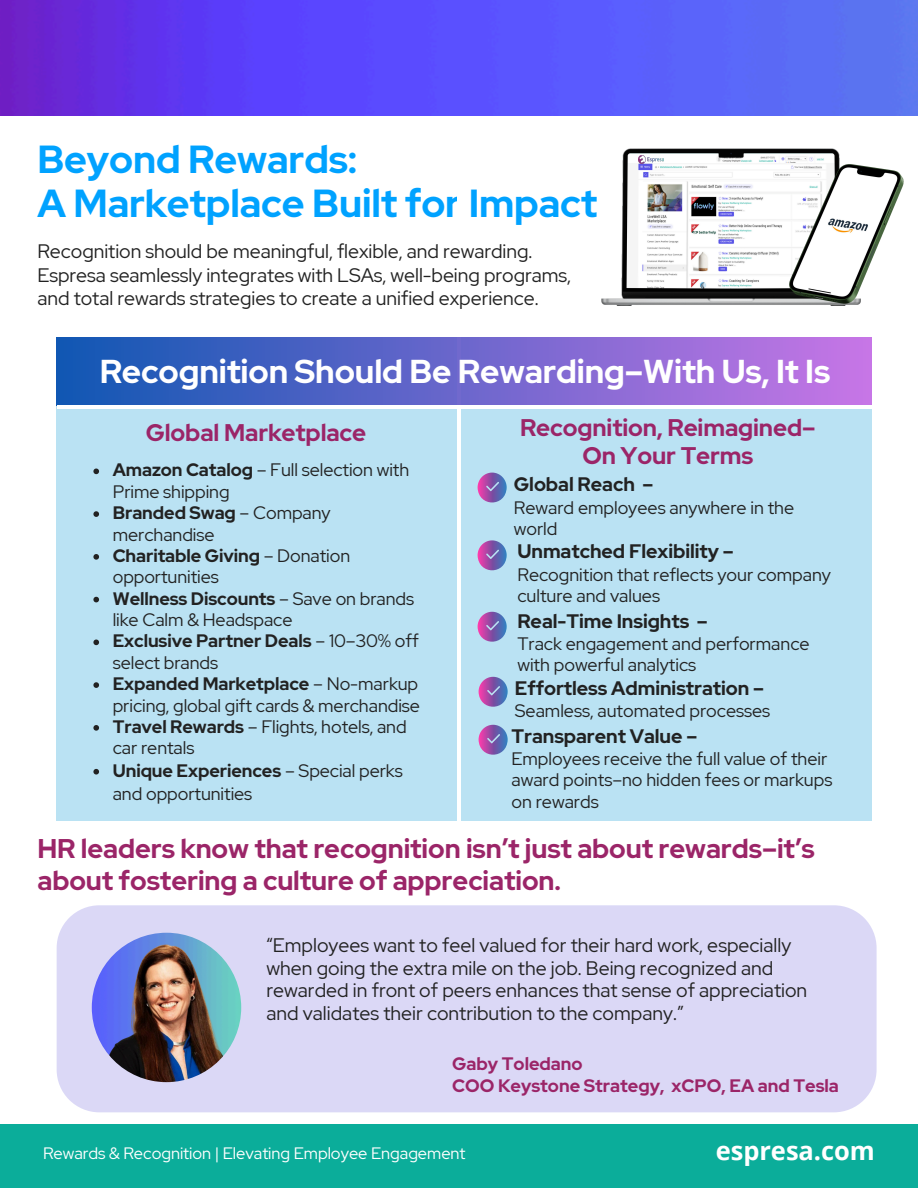
<style>
.page{position:relative;width:918px;height:1188px;background:#fff}
.page>*{position:absolute;margin:0;border:0;box-sizing:border-box;transform-origin:0 0}
.t1{font:700 39px "Red Hat Display";letter-spacing:-.005em;color:#00a2ff}
.t2{font:700 33px "Red Hat Display";letter-spacing:-.005em;color:#fff}
.t3{font:700 27px/32.7px "Red Hat Display";color:#9b2568}
.t4{font:700 25.5px "Open Sans";color:#fff}
.t5{font:700 24px/28.2px "Red Hat Display";letter-spacing:-.005em;color:#9b2568;text-align:center}
.t6{font:19.5px/22.5px "Red Hat Display";color:#222}
.t7{font:700 19.5px "Red Hat Display";color:#222}
.t8{font:18px/21.3px "Red Hat Display";color:#222}
.t9{font:700 18px/21.3px "Red Hat Display";color:#9b2568}
.t10{font:16.5px "Red Hat Display";color:#fff}
.s1{font-weight:700}
</style>
<div class="page">
<div style="left:0;top:1124px;width:918px;height:64px;background:#0bad9a"></div>
<img style="left:602px;top:148px;width:244px;height:158px">
<img style="left:788px;top:163px;width:116px;height:142px">
<div style="left:57px;top:338px;width:815px;height:483px;background:#bae2f3"></div>
<hr style="left:457px;top:11px;width:4px;height:815px;background:#fff">
<div style="left:57px;top:338px;width:815px;height:67px;background:linear-gradient(to right,#1057b3,#c876e6)"></div>
<hr style="left:57px;top:406px;width:816px;height:3px;background:#fff">
<svg style="left:93px;top:469px;width:6px;height:5px"></svg>
<svg style="left:93px;top:511px;width:6px;height:6px"></svg>
<svg style="left:93px;top:554px;width:6px;height:6px"></svg>
<svg style="left:93px;top:597px;width:6px;height:5px"></svg>
<svg style="left:93px;top:640px;width:6px;height:5px"></svg>
<svg style="left:93px;top:682px;width:6px;height:6px"></svg>
<svg style="left:93px;top:725px;width:6px;height:6px"></svg>
<svg style="left:93px;top:769px;width:6px;height:6px"></svg>
<svg style="left:478px;top:540px;width:29px;height:31px"></svg>
<svg style="left:478px;top:473px;width:29px;height:30px"></svg>
<svg style="left:478px;top:612px;width:29px;height:30px"></svg>
<svg style="left:479px;top:677px;width:29px;height:30px"></svg>
<svg style="left:479px;top:725px;width:29px;height:30px"></svg>
<img style="left:0;top:0;width:918px;height:116px">
<div style="left:57px;top:905px;width:820px;height:207px;background:#dbd8f6"></div>
<img style="left:92px;top:933px;width:149px;height:149px;border-radius:50%">
<div style="left:639px;top:154px;width:77px;height:8px;background:#fff"></div>
<img style="left:639px;top:156px;width:24px;height:8px">
<p class="t1" style="left:37px;top:133px;width:321px">Beyond Rewards:</p>
<p class="t1" style="left:37px;top:177px;width:561px">A Marketplace Built for Impact</p>
<p class="t6" style="left:37px;top:239px;width:535px;line-height:23.7px">Recognition should be meaningful, flexible, and rewarding.<br>Espresa seamlessly integrates with LSAs, well-being programs, and total rewards strategies to create a unified experience.</p>
<p class="t2" style="left:100px;top:350px;width:732px">Recognition Should Be Rewarding–With Us, It Is</p>
<p class="t5" style="left:146px;top:418px;width:222px">Global Marketplace</p>
<p class="t8" style="left:113px;top:459px;width:298px"><span class="s1">Amazon Catalog</span> – Full selection with<br>Prime shipping</p>
<p class="t8" style="left:113px;top:502px;width:220px"><span class="s1">Branded Swag</span> – Company merchandise</p>
<p class="t8" style="left:113px;top:545px;width:239px"><span class="s1">Charitable Giving</span> – Donation opportunities</p>
<p class="t8" style="left:113px;top:588px;width:303px"><span class="s1">Wellness Discounts</span> – Save on brands like Calm &amp; Headspace</p>
<p class="t8" style="left:113px;top:630px;width:308px"><span class="s1">Exclusive Partner Deals</span> – 10–30% off select brands</p>
<p class="t8" style="left:113px;top:673px;width:309px"><span class="s1">Expanded Marketplace</span> – No-markup pricing, global gift cards &amp; merchandise</p>
<p class="t8" style="left:113px;top:716px;width:295px"><span class="s1">Travel Rewards</span> – Flights, hotels, and car rentals</p>
<p class="t8" style="left:113px;top:759px;width:292px;line-height:23.7px"><span class="s1">Unique Experiences</span> – Special perks and opportunities</p>
<h6 class="t5" style="left:520px;top:413px;width:297px">Recognition, Reimagined–<br>On Your Terms</h6>
<p class="t7" style="left:514px;top:471px;width:141px">Global Reach –</p>
<p class="t8" style="left:514px;top:497px;width:282px">Reward employees anywhere in the world</p>
<p class="t7" style="left:517px;top:538px;width:218px">Unmatched Flexibility –</p>
<h6 class="t8" style="left:517px;top:564px;width:315px">Recognition that reflects your company culture and values</h6>
<p class="t7" style="left:517px;top:608px;width:192px">Real-Time Insights –</p>
<h6 class="t8" style="left:517px;top:633px;width:294px">Track engagement and performance with powerful analytics</h6>
<p class="t7" style="left:515px;top:675px;width:251px">Effortless Administration –</p>
<h6 class="t8" style="left:515px;top:700px;width:257px">Seamless, automated processes</h6>
<p class="t7" style="left:511px;top:723px;width:187px">Transparent Value –</p>
<p class="t8" style="left:511px;top:748px;width:322px">Employees receive the full value of their award points–no hidden fees or markups on rewards</p>
<h2 class="t3" style="left:37px;top:832px;width:779px">HR leaders know that recognition isn’t just about rewards–it’s about fostering a culture of appreciation.</h2>
<h4 class="t6" style="left:266px;top:934px;width:542px">“Employees want to feel valued for their hard work, especially when going the extra mile on the job. Being recognized and rewarded in front of peers enhances that sense of appreciation and validates their contribution to the company.”</h4>
<p class="t9" style="left:452px;top:1053px;width:388px">Gaby Toledano<br>COO Keystone Strategy, xCPO, EA and Tesla</p>
<h1 class="t10" style="left:43px;top:1142px;width:424px">Rewards &amp; Recognition | Elevating Employee Engagement</h1>
<h4 class="t4" style="left:716px;top:1133px;width:161px">espresa.com</h4>
</div>
